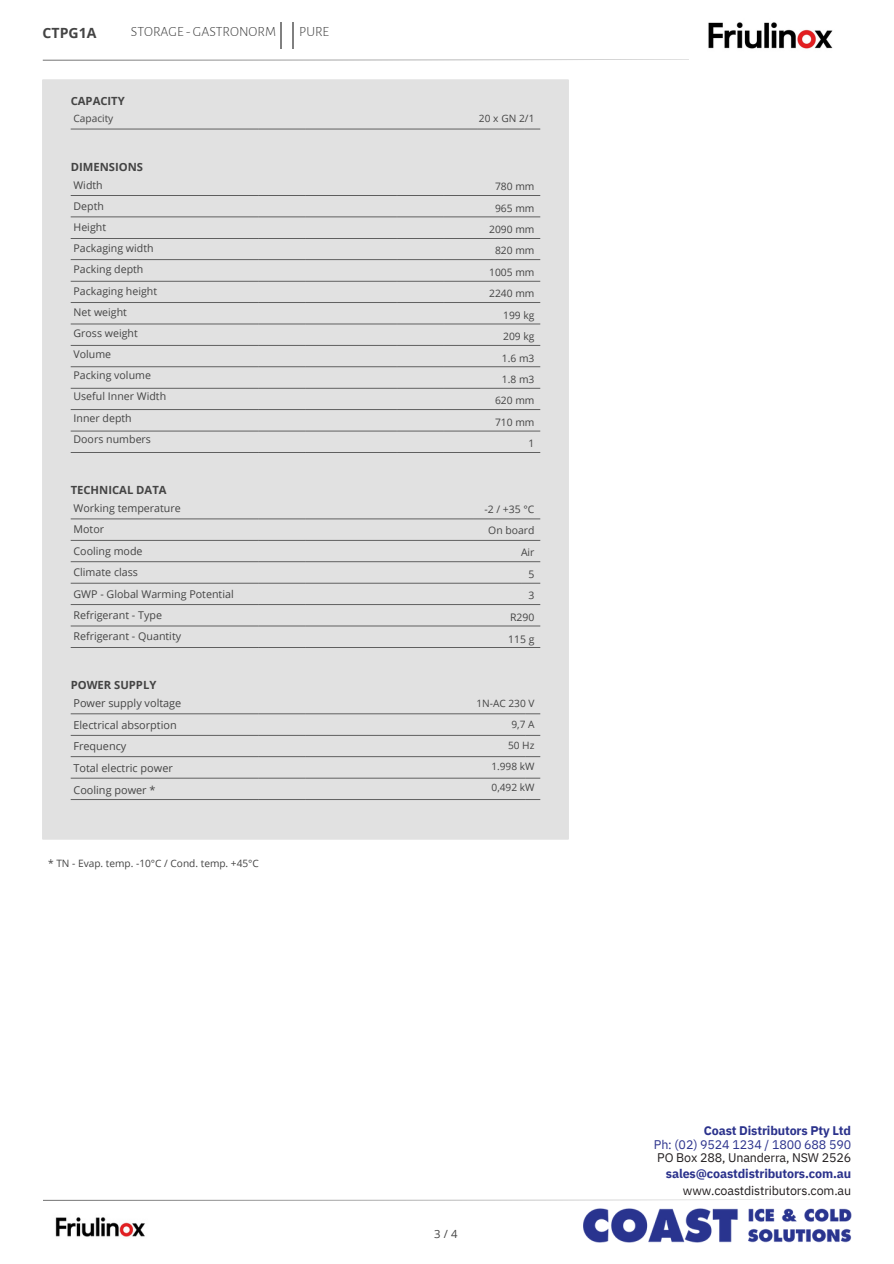
<style>
.page{position:relative;width:894px;height:1264px;background:#fff}
.page>*{position:absolute;margin:0;border:0;box-sizing:border-box;transform-origin:0 0}
.t1{font:300 14.1px "Alegreya Sans";color:#444}
.t2{font:700 14.1px "Open Sans";color:#444}
.t3{font:12.45px/13.6px "IBM Plex Sans";letter-spacing:-.01em;color:#2b328c;text-align:justify}
.t4{font:700 12.45px/16.6px "IBM Plex Sans";letter-spacing:-.01em;color:#2b328c;text-align:right}
.t5{font:700 11.25px "Open Sans";color:#444}
.t6{font:11.25px "Open Sans";color:#444}
.t7{font:10.95px/21.8px "Open Sans";color:#444}
.t8{font:10.65px/21.1px "Open Sans";color:#444}
.t9{font:10.35px "Open Sans";color:#444}
.t10{font:10.2px/21.5px "Open Sans";color:#444}
.s1{font-weight:700}
.s2{color:#231f20}
.s3{font-weight:400;color:#231f20}
</style>
<div class="page">
<svg style="left:43px;top:60px;width:496px;height:1px"></svg>
<svg style="left:280px;top:22px;width:1px;height:26px"></svg>
<hr style="left:292px;top:22px;width:2px;height:26px;background:#808080">
<img style="left:708px;top:22px;width:125px;height:27px">
<svg style="left:43px;top:1199px;width:746px;height:1px"></svg>
<img style="left:55px;top:1217px;width:90px;height:20px">
<div style="left:42px;top:79px;width:527px;height:761px;background:#e1e1e1"></div>
<img style="left:583px;top:1208px;width:268px;height:35px">
<h2 class="t2" style="left:43px;top:23px;width:55px">CTPG1A</h2>
<p class="t1" style="left:131px;top:25px;width:147px">STORAGE - GASTRONORM</p>
<h3 class="t1" style="left:299px;top:25px;width:31px">PURE</h3>
<p class="t5" style="left:71px;top:93px;width:56px">CAPACITY</p>
<p class="t10" style="left:73px;top:108px;width:41px">Capacity</p>
<h3 class="t5" style="left:71px;top:159px;width:74px">DIMENSIONS</h3>
<p class="t8" style="left:73px;top:174px;width:94px">Width<br>Depth<br>Height<br>Packaging width<br>Packing depth<br>Packaging height<br>Net weight<br>Gross weight<br>Volume<br>Packing volume<br>Useful Inner Width<br>Inner depth<br>Doors numbers</p>
<h3 class="t5" style="left:71px;top:482px;width:97px">TECHNICAL DATA</h3>
<p class="t8" style="left:73px;top:497px;width:109px">Working temperature</p>
<p class="t8" style="left:73px;top:518px;width:32px">Motor</p>
<h3 class="t8" style="left:73px;top:540px;width:71px">Cooling mode</h3>
<p class="t8" style="left:73px;top:561px;width:66px">Climate class</p>
<p class="t8" style="left:73px;top:583px;width:162px">GWP - Global Warming Potential</p>
<p class="t8" style="left:73px;top:604px;width:90px">Refrigerant - Type</p>
<p class="t8" style="left:73px;top:625px;width:109px">Refrigerant - Quantity</p>
<p class="t5" style="left:71px;top:677px;width:87px">POWER SUPPLY</p>
<p class="t7" style="left:73px;top:691px;width:109px">Power supply voltage<br>Electrical absorption<br>Frequency</p>
<p class="t7" style="left:73px;top:757px;width:101px">Total electric power<br>Cooling power *</p>
<p class="t10" style="left:48px;top:852px;width:212px">* TN - Evap. temp. -10°C / Cond. temp. +45°C</p>
<p class="t10" style="left:479px;top:108px;width:57px">20 x GN 2/1</p>
<p class="t10" style="left:495px;top:175px;width:41px">780 mm</p>
<p class="t10" style="left:495px;top:197px;width:41px">965 mm</p>
<p class="t10" style="left:489px;top:218px;width:47px">2090 mm</p>
<p class="t10" style="left:495px;top:240px;width:41px">820 mm</p>
<p class="t10" style="left:489px;top:261px;width:47px">1005 mm<br>2240 mm</p>
<p class="t10" style="left:503px;top:304px;width:33px">199 kg</p>
<p class="t10" style="left:503px;top:325px;width:33px">209 kg</p>
<p class="t10" style="left:502px;top:347px;width:34px">1.6 m3</p>
<p class="t10" style="left:502px;top:368px;width:34px">1.8 m3</p>
<p class="t10" style="left:495px;top:390px;width:41px">620 mm</p>
<p class="t10" style="left:495px;top:411px;width:41px">710 mm</p>
<p class="t10" style="left:528px;top:432px;width:7px">1</p>
<p class="t9" style="left:484px;top:501px;width:51px">-2 / +35 °C</p>
<p class="t9" style="left:488px;top:523px;width:48px">On board</p>
<p class="t9" style="left:521px;top:545px;width:15px">Air</p>
<p class="t9" style="left:528px;top:566px;width:7px">5</p>
<p class="t9" style="left:528px;top:588px;width:7px">3</p>
<p class="t9" style="left:510px;top:610px;width:26px">R290</p>
<p class="t9" style="left:508px;top:631px;width:28px">115 g</p>
<p class="t10" style="left:476px;top:692px;width:60px;text-align:right">1N-AC 230 V<br>9,7 A</p>
<p class="t10" style="left:508px;top:734px;width:28px">50 Hz</p>
<h4 class="t10" style="left:491px;top:755px;width:45px">1.998 kW</h4>
<p class="t10" style="left:491px;top:776px;width:44px">0,492 kW</p>
<p class="t6" style="left:434px;top:1225px;width:25px">3/4</p>
<h4 class="t3" style="left:653px;top:1123px;width:199px;text-indent:50px"><span class="s1">Coast Distributors Pty Ltd </span>Ph: (02) 9524 1234 / 1800 688 590<br><span class="s2">PO Box 288, Unanderra, NSW 2526</span></h4>
<h4 class="t4" style="left:665px;top:1164px;width:187px">sales@coastdistributors.com.au <span class="s3">www.coastdistributors.com.au</span></h4>
</div>
